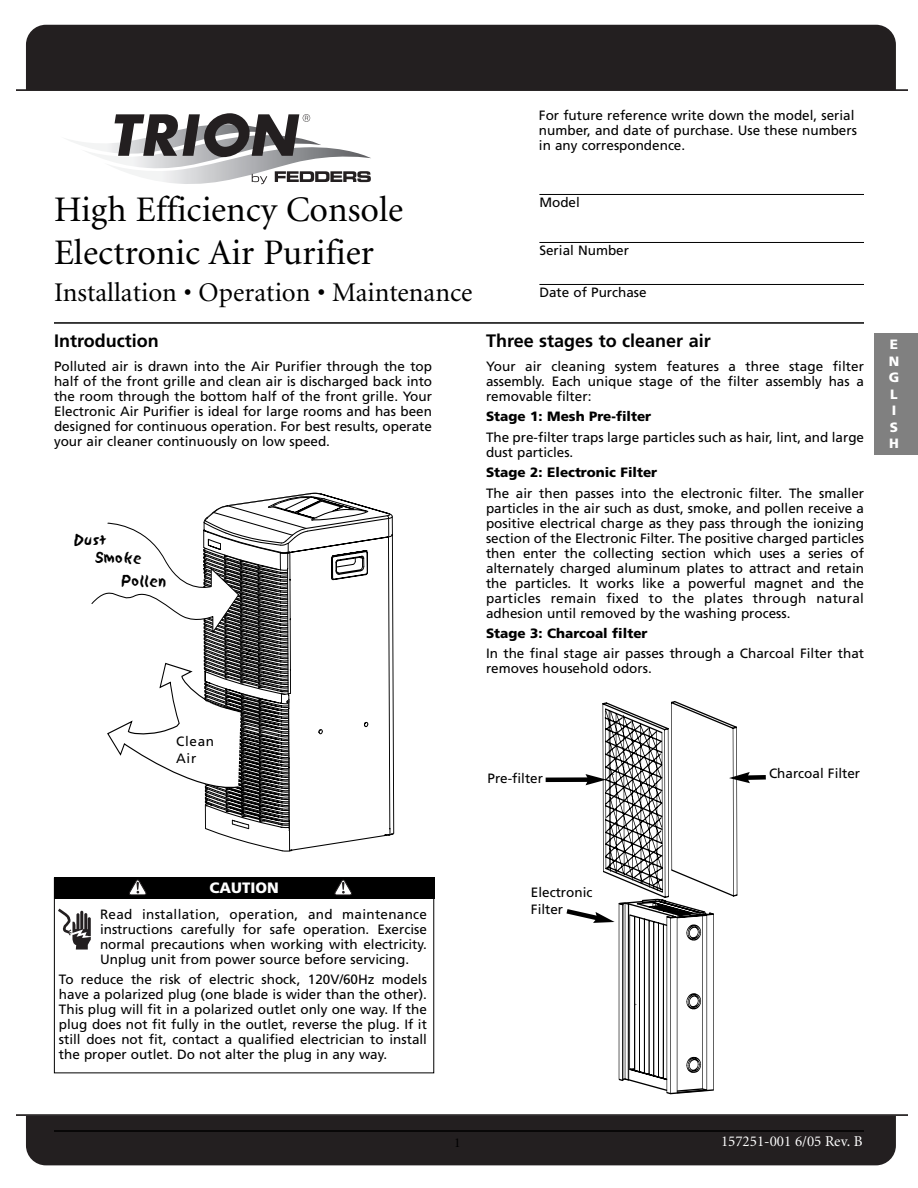
<style>
.page{position:relative;width:918px;height:1188px;background:#fff}
.page>*{position:absolute;margin:0;border:0;box-sizing:border-box;transform-origin:0 0}
.t1{font:36px/43.2px "Minion";color:#000}
.t2{font:27px "Minion";color:#000}
.t3{font:700 18px "Frutiger";color:#000}
.t4{font:15px "Minion";color:#fff}
.t5{font:900 15px "Frutiger";color:#fff}
.t6{font:13.5px/15px "Frutiger";color:#000;text-align:justify}
.t7{font:900 13.5px "Frutiger";color:#000}
.t8{font:13.5px "Sand";color:#000}
.t9{font:13.5px/16.4px "Frutiger";letter-spacing:.05em;color:#000}
.t10{font:900 13.5px/16.5px "Frutiger";color:#fff}
.t11{font:13.5px "Minion";color:#000}
</style>
<div class="page">
<div style="left:26px;top:25px;width:870px;height:64px;background:#231f20"></div>
<div style="left:26px;top:1116px;width:870px;height:49px;background:#231f20"></div>
<hr style="left:17px;top:89px;width:891px;height:2px;background:#231f20">
<hr style="left:17px;top:1114px;width:891px;height:2px;background:#231f20">
<div style="left:874px;top:333px;width:44px;height:122px;background:#808080"></div>
<hr style="left:54px;top:1130px;width:810px;height:2px;background:#000">
<svg style="left:67px;top:113px;width:304px;height:71px"></svg>
<div style="left:54px;top:878px;width:380px;height:21px;background:#000"></div>
<svg style="left:129px;top:879px;width:18px;height:16px"></svg>
<svg style="left:334px;top:879px;width:18px;height:16px"></svg>
<svg style="left:58px;top:908px;width:33px;height:42px"></svg>
<svg style="left:91px;top:493px;width:303px;height:359px"></svg>
<svg style="left:602px;top:701px;width:135px;height:198px"></svg>
<svg style="left:545px;top:774px;width:61px;height:11px"></svg>
<svg style="left:566px;top:899px;width:148px;height:196px"></svg>
<svg style="left:729px;top:772px;width:37px;height:11px"></svg>
<hr style="left:54px;top:322px;width:810px;height:2px;background:#000">
<hr style="left:539px;top:194px;width:325px;height:1px;background:#000">
<hr style="left:539px;top:242px;width:325px;height:1px;background:#000">
<hr style="left:539px;top:284px;width:325px;height:1px;background:#000">
<p class="t6" style="left:539px;top:109px;width:319px;text-align:left">For future reference write down the model, serial number, and date of purchase. Use these numbers in any correspondence.</p>
<h1 class="t1" style="left:54px;top:191px;width:351px">High Efficiency Console<br>Electronic Air Purifier</h1>
<h2 class="t2" style="left:54px;top:282px;width:420px">Installation • Operation • Maintenance</h2>
<h3 class="t3" style="left:54px;top:333px;width:106px">Introduction</h3>
<p class="t6" style="left:54px;top:360px;width:380px">Polluted air is drawn into the Air Purifier through the top half of the front grille and clean air is discharged back into the room through the bottom half of the front grille. Your Electronic Air Purifier is ideal for large rooms and has been designed for continuous operation. For best results, operate your air cleaner continuously on low speed.</p>
<p class="t8" style="left:75px;top:532px;width:33px">Dust</p>
<p class="t8" style="left:95px;top:551px;width:48px">Smoke</p>
<p class="t8" style="left:122px;top:573px;width:47px">Pollen</p>
<p class="t6" style="left:539px;top:196px;width:42px">Model</p>
<p class="t6" style="left:539px;top:244px;width:91px">Serial Number</p>
<p class="t6" style="left:539px;top:286px;width:109px">Date of Purchase</p>
<h3 class="t3" style="left:486px;top:333px;width:226px">Three stages to cleaner air</h3>
<p class="t6" style="left:486px;top:360px;width:380px">Your air cleaning system features a three stage filter assembly. Each unique stage of the filter assembly has a removable filter:</p>
<p class="t7" style="left:486px;top:411px;width:167px">Stage 1: Mesh Pre-filter</p>
<p class="t6" style="left:486px;top:431px;width:380px">The pre-filter traps large particles such as hair, lint, and large dust particles.</p>
<p class="t7" style="left:486px;top:467px;width:173px">Stage 2: Electronic Filter</p>
<p class="t6" style="left:486px;top:486px;width:380px">The air then passes into the electronic filter. The smaller particles in the air such as dust, smoke, and pollen receive a positive electrical charge as they pass through the ionizing section of the Electronic Filter. The positive charged particles then enter the collecting section which uses a series of alternately charged aluminum plates to attract and retain the particles. It works like a powerful magnet and the particles remain fixed to the plates through natural adhesion until removed by the washing process.</p>
<p class="t7" style="left:486px;top:628px;width:163px">Stage 3: Charcoal filter</p>
<p class="t6" style="left:486px;top:647px;width:380px">In the final stage air passes through a Charcoal Filter that removes household odors.</p>
<p class="t9" style="left:176px;top:734px;width:39px">Clean<br>Air</p>
<p class="t6" style="left:488px;top:772px;width:57px">Pre-filter</p>
<p class="t6" style="left:769px;top:766px;width:93px">Charcoal Filter</p>
<p class="t10" style="left:889px;top:337px;width:12px">E<br>N<br>G<br>L<br>I<br>S<br>H</p>
<p class="t5" style="left:210px;top:882px;width:71px">CAUTION</p>
<p class="t6" style="left:100px;top:907px;width:328px">Read installation, operation, and maintenance instructions carefully for safe operation. Exercise normal precautions when working with electricity.<br>Unplug unit from power source before servicing.</p>
<p class="t6" style="left:59px;top:973px;width:370px">To reduce the risk of electric shock, 120V/60Hz models have a polarized plug (one blade is wider than the other).<br>This plug will fit in a polarized outlet only one way. If the plug does not fit fully in the outlet, reverse the plug. If it still does not fit, contact a qualified electrician to install the proper outlet. Do not alter the plug in any way.</p>
<p class="t11" style="left:454px;top:1138px;width:8px">1</p>
<p class="t6" style="left:531px;top:886px;width:63px;line-height:16.2px">Electronic<br>Filter</p>
<p class="t4" style="left:721px;top:1135px;width:143px">157251-001 6/05 Rev. B</p>
</div>
